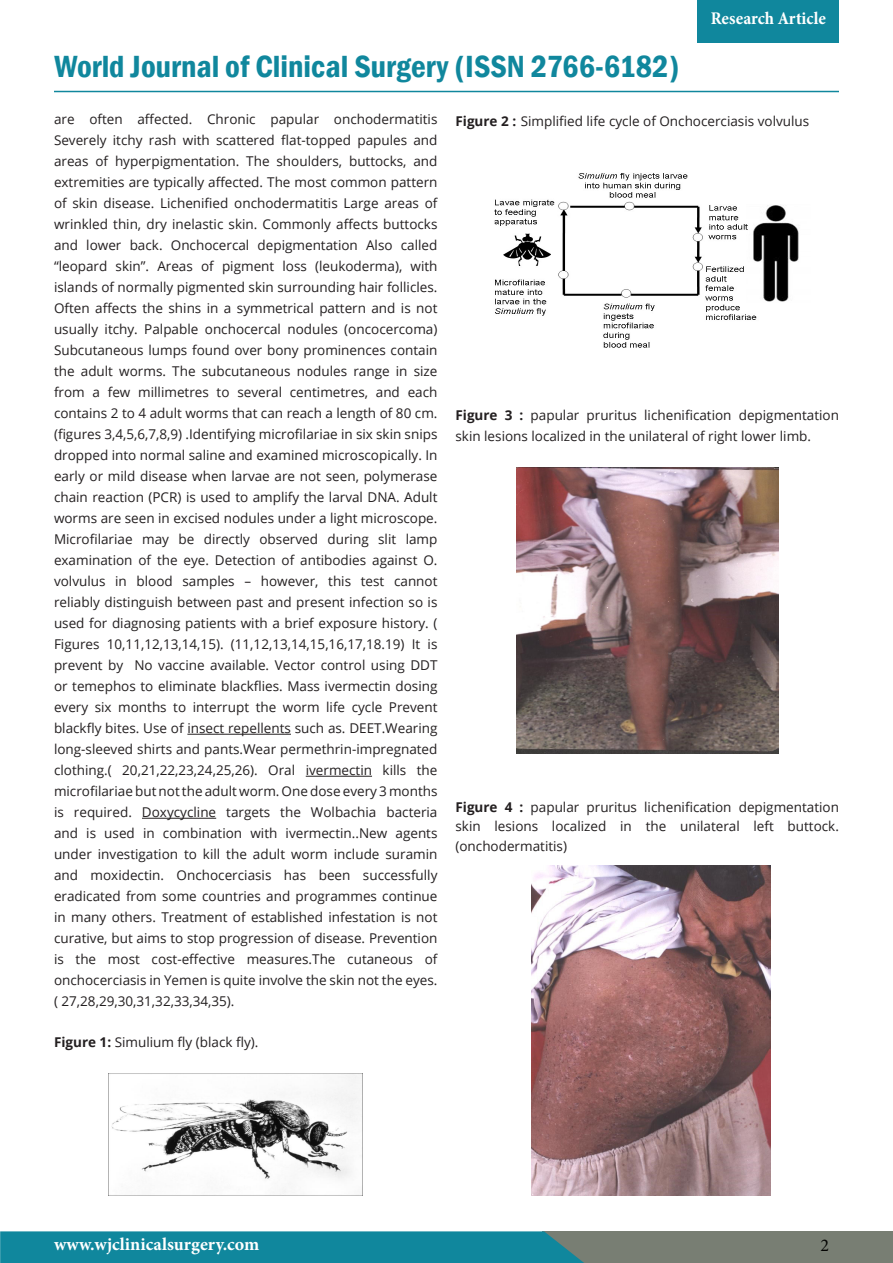
<style>
.page{position:relative;width:893px;height:1263px;background:#fff}
.page>*{position:absolute;margin:0;border:0;box-sizing:border-box;transform-origin:0 0}
.t1{font:600 condensed 31.5px "Franklin Gothic";color:#10879d}
.t2{font:700 18px "Minion Pro";color:#fff}
.t3{font:700 condensed 18px "Minion Pro";color:#fff}
.t4{font:18px "Minion Pro";color:#040503}
.t5{font:13.5px/21px "Open Sans";color:#231f20;text-align:justify}
.s1{font-weight:700}
</style>
<div class="page">
<hr style="left:54px;top:91px;width:785px;height:1px;background:#10879d">
<div style="left:698px;top:0;width:141px;height:42px;background:#10879d"></div>
<div style="left:542px;top:1231px;width:351px;height:32px;background:#787e73"></div>
<div style="left:0;top:1231px;width:584px;height:32px;background:#10879d"></div>
<hr style="left:187px;top:734px;width:104px;height:1px;background:#231f20">
<hr style="left:306px;top:776px;width:66px;height:1px;background:#231f20">
<hr style="left:142px;top:818px;width:74px;height:1px;background:#231f20">
<img style="left:108px;top:1074px;width:255px;height:122px">
<img style="left:494px;top:173px;width:305px;height:175px">
<img style="left:516px;top:467px;width:262px;height:286px">
<img style="left:531px;top:865px;width:240px;height:330px">
<p class="t1" style="left:54px;top:45px;width:627px">World Journal of Clinical Surgery (ISSN 2766-6182)</p>
<p class="t3" style="left:711px;top:5px;width:117px">Research Article</p>
<p class="t5" style="left:54px;top:108px;width:385px">are often affected. Chronic papular onchodermatitis Severely itchy rash with scattered flat-topped papules and areas of hyperpigmentation. The shoulders, buttocks, and extremities are typically affected. The most common pattern of skin disease. Lichenified onchodermatitis Large areas of wrinkled thin, dry inelastic skin. Commonly affects buttocks and lower back. Onchocercal depigmentation Also called “leopard skin”. Areas of pigment loss (leukoderma), with islands of normally pigmented skin surrounding hair follicles.<br>Often affects the shins in a symmetrical pattern and is not usually itchy. Palpable onchocercal nodules (oncocercoma)<br>Subcutaneous lumps found over bony prominences contain the adult worms. The subcutaneous nodules range in size from a few millimetres to several centimetres, and each contains 2 to 4 adult worms that can reach a length of 80 cm. (figures 3,4,5,6,7,8,9) .Identifying microfilariae in six skin snips dropped into normal saline and examined microscopically. In early or mild disease when larvae are not seen, polymerase chain reaction (PCR) is used to amplify the larval DNA. Adult worms are seen in excised nodules under a light microscope.<br>Microfilariae may be directly observed during slit lamp examination of the eye. Detection of antibodies against O. volvulus in blood samples – however, this test cannot reliably distinguish between past and present infection so is used for diagnosing patients with a brief exposure history. ( Figures 10,11,12,13,14,15). (11,12,13,14,15,16,17,18.19) It is prevent by No vaccine available. Vector control using DDT or temephos to eliminate blackflies. Mass ivermectin dosing every six months to interrupt the worm life cycle Prevent blackfly bites. Use of insect repellents such as. DEET.Wearing long-sleeved shirts and pants.Wear permethrin-impregnated clothing.( 20,21,22,23,24,25,26). Oral ivermectin kills the microfilariae but not the adult worm. One dose every 3 months is required. Doxycycline targets the Wolbachia bacteria and is used in combination with ivermectin..New agents under investigation to kill the adult worm include suramin and moxidectin. Onchocerciasis has been successfully eradicated from some countries and programmes continue in many others. Treatment of established infestation is not curative, but aims to stop progression of disease. Prevention is the most cost-effective measures.The cutaneous of onchocerciasis in Yemen is quite involve the skin not the eyes. ( 27,28,29,30,31,32,33,34,35).</p>
<p class="t5" style="left:54px;top:1031px;width:206px"><span class="s1">Figure 1:</span> Simulium fly (black fly).</p>
<p class="t5" style="left:455px;top:110px;width:355px"><span class="s1">Figure 2 :</span> Simplified life cycle of Onchocerciasis volvulus</p>
<p class="t5" style="left:455px;top:404px;width:385px"><span class="s1">Figure 3 :</span> papular pruritus lichenification depigmentation skin lesions localized in the unilateral of right lower limb.</p>
<p class="t5" style="left:455px;top:796px;width:385px;line-height:19.5px"><span class="s1">Figure 4 :</span> papular pruritus lichenification depigmentation skin lesions localized in the unilateral left buttock. (onchodermatitis)</p>
<p class="t2" style="left:54px;top:1232px;width:207px">www.wjclinicalsurgery.com</p>
<p class="t4" style="left:821px;top:1233px;width:10px">2</p>
</div>
